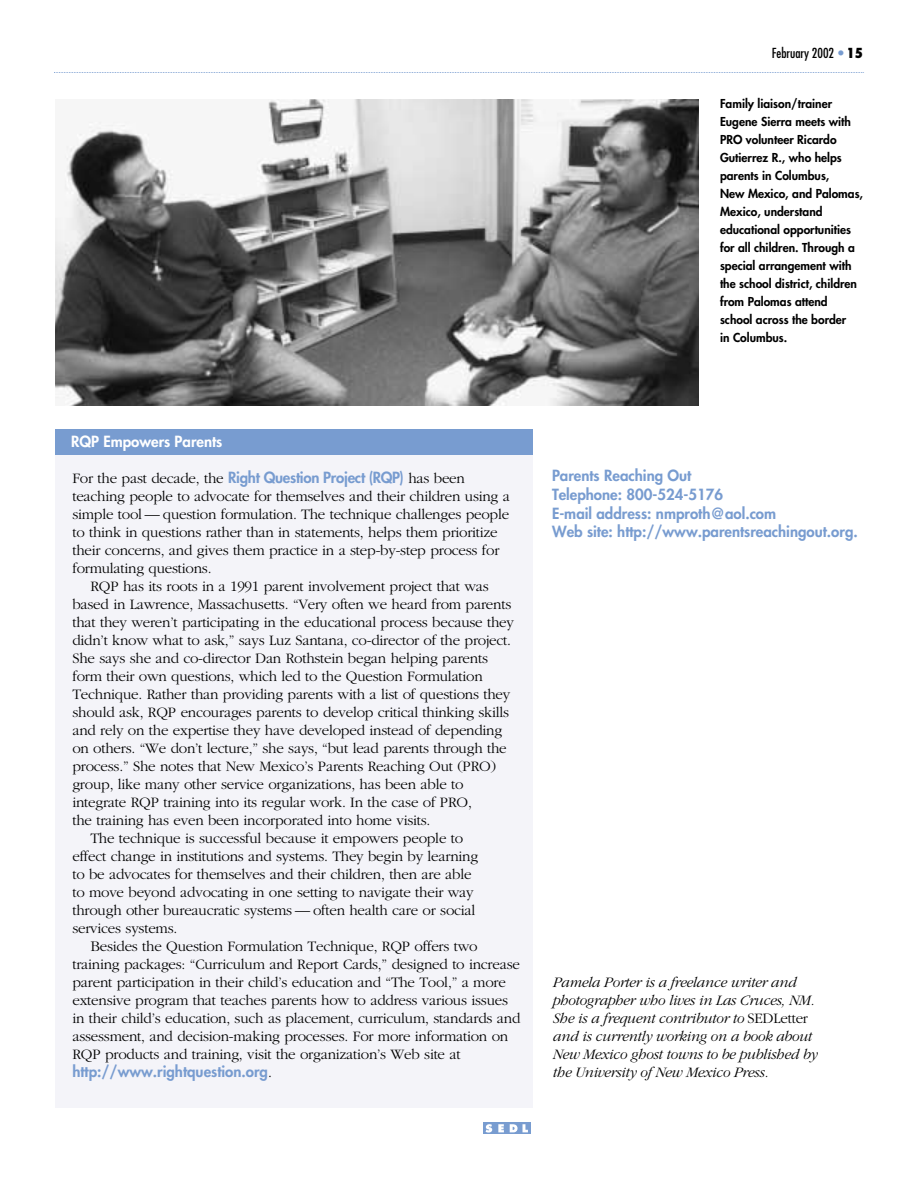
<style>
.page{position:relative;width:918px;height:1188px;background:#fff}
.page>*{position:absolute;margin:0;border:0;box-sizing:border-box;transform-origin:0 0}
.t1{font:300 15px/18px "Garamond";letter-spacing:-.015em;color:#000}
.t2{font:italic 300 15px/18px "Garamond";letter-spacing:-.015em;color:#000}
.t3{font:800 15px/18.8px "Futura";color:#789cd0}
.t4{font:800 15px "Futura";color:#fff}
.t5{font:condensed 13.5px "Futura";color:#000}
.t6{font:800 12px/18px "Futura";color:#000}
.s1{font-weight:800;color:#789cd0}
.s2{font-weight:800}
.s3{font-family:"Futura";font-weight:800;color:#789cd0}
.s4{font-family:"Garamond";font-weight:300;color:#000}
.s5{font-style:normal}
</style>
<div class="page">
<img style="left:55px;top:100px;width:643px;height:306px">
<svg style="left:54px;top:72px;width:810px;height:1px"></svg>
<div style="left:55px;top:442px;width:478px;height:665px;background:#f4f4f9"></div>
<div style="left:55px;top:430px;width:478px;height:25px;background:#789cd0"></div>
<div style="left:483px;top:1123px;width:11px;height:11px;background:#789cd0"></div>
<svg style="left:496px;top:1123px;width:11px;height:11px"></svg>
<svg style="left:508px;top:1123px;width:11px;height:11px"></svg>
<svg style="left:520px;top:1123px;width:11px;height:11px"></svg>
<svg style="left:486px;top:1124px;width:6px;height:9px"></svg>
<svg style="left:498px;top:1124px;width:6px;height:8px"></svg>
<svg style="left:510px;top:1124px;width:18px;height:8px"></svg>
<p class="t5" style="left:772px;top:46px;width:93px">February 2002 <span class="s1">•</span> <span class="s2">15</span></p>
<p class="t6" style="left:720px;top:96px;width:145px">Family liaison/trainer<br>Eugene Sierra meets with<br>PRO volunteer Ricardo<br>Gutierrez R., who helps parents in Columbus,<br>New Mexico, and Palomas,<br>Mexico, understand educational opportunities for all children. Through a special arrangement with the school district, children from Palomas attend school across the border<br>in Columbus.</p>
<p class="t4" style="left:71px;top:434px;width:153px">RQP Empowers Parents</p>
<p class="t1" style="left:72px;top:470px;width:439px">For the past decade, the <span class="s3">Right Question Project (RQP)</span> has been teaching people to advocate for themselves and their children using a simple tool — question formulation. The technique challenges people to think in questions rather than in statements, helps them prioritize their concerns, and gives them practice in a step-by-step process for formulating questions.</p>
<p class="t1" style="left:90px;top:578px;width:400px">RQP has its roots in a 1991 parent involvement project that was</p>
<p class="t1" style="left:72px;top:596px;width:440px">based in Lawrence, Massachusetts. “Very often we heard from parents</p>
<p class="t1" style="left:72px;top:614px;width:443px">that they weren’t participating in the educational process because they</p>
<p class="t1" style="left:72px;top:632px;width:440px">didn’t know what to ask,” says Luz Santana, co-director of the project.</p>
<p class="t1" style="left:72px;top:650px;width:417px">She says she and co-director Dan Rothstein began helping parents</p>
<p class="t1" style="left:72px;top:668px;width:412px">form their own questions, which led to the Question Formulation</p>
<p class="t1" style="left:72px;top:686px;width:439px">Technique. Rather than providing parents with a list of questions they</p>
<p class="t1" style="left:72px;top:704px;width:438px">should ask, RQP encourages parents to develop critical thinking skills</p>
<p class="t1" style="left:72px;top:722px;width:431px">and rely on the expertise they have developed instead of depending</p>
<p class="t1" style="left:72px;top:740px;width:436px">on others. “We don’t lecture,” she says, “but lead parents through the</p>
<p class="t1" style="left:72px;top:758px;width:425px">process.” She notes that New Mexico’s Parents Reaching Out (PRO)</p>
<p class="t1" style="left:72px;top:776px;width:393px">group, like many other service organizations, has been able to</p>
<p class="t1" style="left:72px;top:794px;width:401px">integrate RQP training into its regular work. In the case of PRO,</p>
<p class="t1" style="left:72px;top:812px;width:360px">the training has even been incorporated into home visits.</p>
<p class="t1" style="left:90px;top:830px;width:374px">The technique is successful because it empowers people to</p>
<p class="t1" style="left:72px;top:848px;width:407px">effect change in institutions and systems. They begin by learning</p>
<p class="t1" style="left:72px;top:866px;width:401px">to be advocates for themselves and their children, then are able</p>
<p class="t1" style="left:72px;top:884px;width:403px">to move beyond advocating in one setting to navigate their way</p>
<p class="t1" style="left:72px;top:902px;width:405px">through other bureaucratic systems — often health care or social</p>
<p class="t1" style="left:72px;top:920px;width:106px">services systems.</p>
<p class="t1" style="left:90px;top:938px;width:389px">Besides the Question Formulation Technique, RQP offers two</p>
<p class="t1" style="left:72px;top:956px;width:449px">training packages: “Curriculum and Report Cards,” designed to increase</p>
<p class="t1" style="left:72px;top:974px;width:435px">parent participation in their child’s education and “The Tool,” a more</p>
<p class="t1" style="left:72px;top:992px;width:437px">extensive program that teaches parents how to address various issues</p>
<p class="t1" style="left:72px;top:1010px;width:450px">in their child’s education, such as placement, curriculum, standards and</p>
<p class="t1" style="left:72px;top:1028px;width:437px">assessment, and decision-making processes. For more information on</p>
<p class="t1" style="left:72px;top:1046px;width:390px">RQP products and training, visit the organization’s Web site at</p>
<p class="t3" style="left:72px;top:1063px;width:201px">http://www.rightquestion.org<span class="s4">.</span></p>
<p class="t3" style="left:552px;top:467px;width:307px">Parents Reaching Out<br>Telephone: 800-524-5176<br>E-mail address: nmproth@aol.com<br>Web site: http://www.parentsreachingout.org.</p>
<p class="t2" style="left:552px;top:974px;width:266px">Pamela Porter is a freelance writer and photographer who lives in Las Cruces, NM.<br>She is a frequent contributor to <span class="s5">SEDLetter </span>and is currently working on a book about New Mexico ghost towns to be published by the University of New Mexico Press.</p>
</div>
